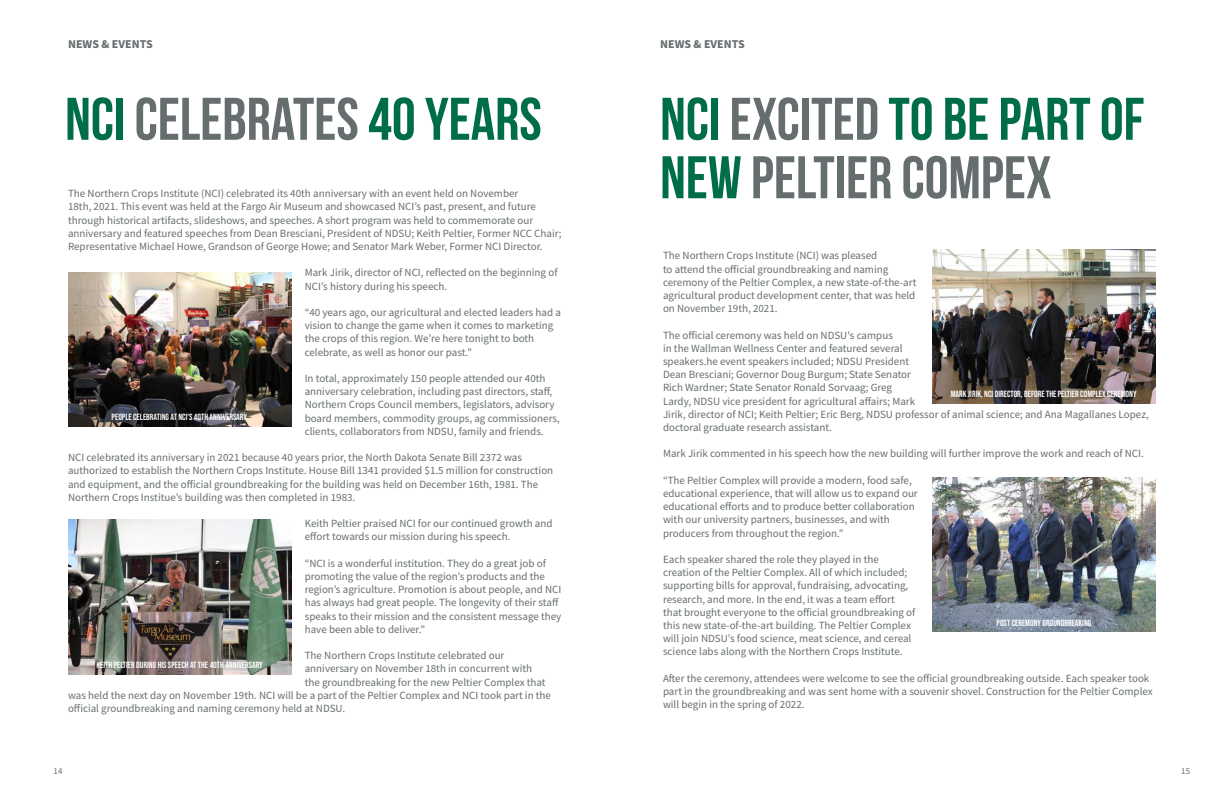
<style>
.page{position:relative;width:1224px;height:792px;background:#fff}
.page>*{position:absolute;margin:0;border:0;box-sizing:border-box;transform-origin:0 0}
.t1{font:700 60px/58.5px "Bebas Neue";color:#666d6f}
.t2{font:700 60px "Bebas Neue";color:#006d49}
.t3{font:700 12px "Source Sans Pro";color:#666d6f}
.t4{font:11px/13.2px "Source Sans Pro";color:#666d6f}
.t5{font:9px "Bebas Neue";color:#fff}
.t6{font:9px "Source Sans Pro";color:#666d6f}
.s1{color:#666d6f}
.s2{color:#006d49}
</style>
<div class="page">
<img style="left:68px;top:520px;width:223px;height:154px">
<img style="left:932px;top:477px;width:224px;height:155px">
<img style="left:932px;top:249px;width:224px;height:154px">
<img style="left:68px;top:272px;width:223px;height:154px">
<p class="t3" style="left:68px;top:36px;width:86px">NEWS &amp; EVENTS</p>
<p class="t3" style="left:660px;top:36px;width:86px">NEWS &amp; EVENTS</p>
<h1 class="t2" style="left:65px;top:86px;width:478px">NCI <span class="s1">CELEBRATES</span> 40 YEARS</h1>
<p class="t4" style="left:68px;top:187px;width:495px">The Northern Crops Institute (NCI) celebrated its 40th anniversary with an event held on November<br>18th, 2021. This event was held at the Fargo Air Museum and showcased NCI’s past, present, and future through historical artifacts, slideshows, and speeches. A short program was held to commemorate our anniversary and featured speeches from Dean Bresciani, President of NDSU; Keith Peltier, Former NCC Chair; Representative Michael Howe, Grandson of George Howe; and Senator Mark Weber, Former NCI Director.</p>
<p class="t4" style="left:305px;top:266px;width:254px">Mark Jirik, director of NCI, reflected on the beginning of<br>NCI’s history during his speech.</p>
<p class="t4" style="left:305px;top:306px;width:258px">“40 years ago, our agricultural and elected leaders had a vision to change the game when it comes to marketing the crops of this region. We’re here tonight to both celebrate, as well as honor our past.”</p>
<p class="t4" style="left:305px;top:372px;width:257px">In total, approximately 150 people attended our 40th anniversary celebration, including past directors, staff, Northern Crops Council members, legislators, advisory board members, commodity groups, ag commissioners, clients, collaborators from NDSU, family and friends.</p>
<p class="t4" style="left:68px;top:451px;width:487px">NCI celebrated its anniversary in 2021 because 40 years prior, the North Dakota Senate Bill 2372 was authorized to establish the Northern Crops Institute. House Bill 1341 provided $1.5 million for construction and equipment, and the official groundbreaking for the building was held on December 16th, 1981. The Northern Crops Institue’s building was then completed in 1983.</p>
<p class="t4" style="left:305px;top:517px;width:249px">Keith Peltier praised NCI for our continued growth and effort towards our mission during his speech.</p>
<p class="t4" style="left:305px;top:556px;width:258px">“NCI is a wonderful institution. They do a great job of promoting the value of the region’s products and the region’s agriculture. Promotion is about people, and NCI has always had great people. The longevity of their staff speaks to their mission and the consistent message they have been able to deliver.”</p>
<p class="t4" style="left:305px;top:649px;width:201px">The Northern Crops Institute celebrated our</p>
<p class="t4" style="left:305px;top:662px;width:229px">anniversary on November 18th in concurrent with</p>
<p class="t4" style="left:305px;top:675px;width:242px">the groundbreaking for the new Peltier Complex that</p>
<p class="t4" style="left:68px;top:688px;width:485px">was held the next day on November 19th. NCI will be a part of the Peltier Complex and NCI took part in the</p>
<p class="t4" style="left:68px;top:702px;width:279px">official groundbreaking and naming ceremony held at NDSU.</p>
<p class="t5" style="left:112px;top:412px;width:137px">PEOPLE CELEBRATING AT NCI'S 40TH ANNIVERSARY</p>
<p class="t5" style="left:97px;top:660px;width:168px">KEITH PELTIER DURING HIS SPEECH AT THE 40TH ANNIVERSARY</p>
<p class="t6" style="left:54px;top:765px;width:10px">14</p>
<h1 class="t1" style="left:660px;top:89px;width:486px"><span class="s2">NCI</span> EXCITED <span class="s2">TO BE PART OF<br>NEW</span> PELTIER COMPEX</h1>
<p class="t4" style="left:663px;top:249px;width:255px">The Northern Crops Institute (NCI) was pleased<br>to attend the official groundbreaking and naming ceremony of the Peltier Complex, a new state-of-the-art agricultural product development center, that was held on November 19th, 2021.</p>
<p class="t4" style="left:663px;top:328px;width:487px">The official ceremony was held on NDSU's campus<br>in the Wallman Wellness Center and featured several<br>speakers.he event speakers included; NDSU President<br>Dean Bresciani; Governor Doug Burgum; State Senator<br>Rich Wardner; State Senator Ronald Sorvaag; Greg<br>Lardy, NDSU vice president for agricultural affairs; Mark<br>Jirik, director of NCI; Keith Peltier; Eric Berg, NDSU professor of animal science; and Ana Magallanes Lopez, doctoral graduate research assistant.</p>
<p class="t4" style="left:663px;top:447px;width:482px">Mark Jirik commented in his speech how the new building will further improve the work and reach of NCI.</p>
<p class="t4" style="left:663px;top:474px;width:256px">“The Peltier Complex will provide a modern, food safe, educational experience, that will allow us to expand our educational efforts and to produce better collaboration with our university partners, businesses, and with producers from throughout the region.”</p>
<p class="t4" style="left:663px;top:553px;width:254px">Each speaker shared the role they played in the creation of the Peltier Complex. All of which included; supporting bills for approval, fundraising, advocating, research, and more. In the end, it was a team effort that brought everyone to the official groundbreaking of this new state-of-the-art building. The Peltier Complex will join NDSU’s food science, meat science, and cereal science labs along with the Northern Crops Institute.</p>
<p class="t4" style="left:663px;top:672px;width:491px">After the ceremony, attendees were welcome to see the official groundbreaking outside. Each speaker took part in the groundbreaking and was sent home with a souvenir shovel. Construction for the Peltier Complex will begin in the spring of 2022.</p>
<p class="t5" style="left:951px;top:389px;width:187px">MARK JIRIK, NCI DIRECTOR, BEFORE THE PELTIER COMPLEX CEREMONY</p>
<p class="t5" style="left:997px;top:618px;width:96px">POST CEREMONY GROUNDBREAKING</p>
<p class="t6" style="left:1181px;top:765px;width:10px">15</p>
</div>
